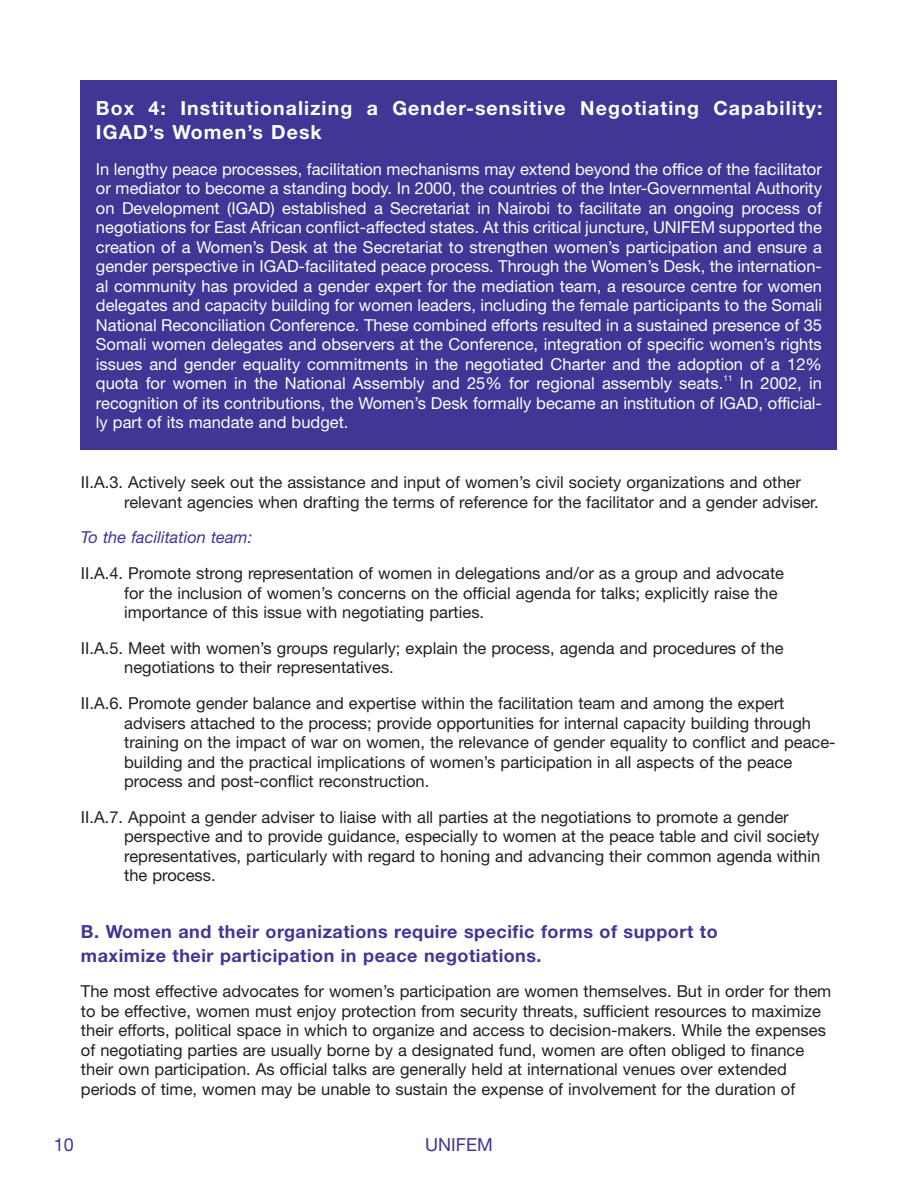
<style>
.page{position:relative;width:918px;height:1188px;background:#fff}
.page>*{position:absolute;margin:0;border:0;box-sizing:border-box;transform-origin:0 0}
.t1{font:700 19.5px/24px "Helvetica Neue";letter-spacing:.055em;color:#fff}
.t2{font:700 18px/24px "Helvetica Neue";letter-spacing:.03em;color:#413695}
.t3{font:18px "Helvetica Neue";color:#413695}
.t4{font:16.5px/19.5px "Helvetica Neue";color:#231f20}
.t5{font:16.5px/19.5px "Helvetica Neue";color:#fff;text-align:justify}
.t6{font:italic 16.5px "Helvetica Neue";color:#413695}
.t7{font:8.25px "Helvetica Neue";color:#fff}
</style>
<div class="page">
<div style="left:80px;top:80px;width:757px;height:370px;background:#413695"></div>
<p class="t1" style="left:96px;top:96px;width:728px">Box 4: Institutionalizing a Gender-sensitive Negotiating Capability:<br>IGAD’s Women’s Desk</p>
<p class="t5" style="left:96px;top:159px;width:728px">In lengthy peace processes, facilitation mechanisms may extend beyond the office of the facilitator or mediator to become a standing body. In 2000, the countries of the Inter-Governmental Authority on Development (IGAD) established a Secretariat in Nairobi to facilitate an ongoing process of negotiations for East African conflict-affected states. At this critical juncture, UNIFEM supported the creation of a Women’s Desk at the Secretariat to strengthen women’s participation and ensure a gender perspective in IGAD-facilitated peace process. Through the Women’s Desk, the internation&shy;al community has provided a gender expert for the mediation team, a resource centre for women delegates and capacity building for women leaders, including the female participants to the Somali National Reconciliation Conference. These combined efforts resulted in a sustained presence of 35<br>Somali women delegates and observers at the Conference, integration of specific women’s rights issues and gender equality commitments in the negotiated Charter and the adoption of a 12% quota for women in the National Assembly and 25% for regional assembly seats.</p>
<p class="t7" style="left:723px;top:373px;width:11px">11</p>
<p class="t5" style="left:96px;top:373px;width:728px;text-indent:644px">In 2002, in recognition of its contributions, the Women’s Desk formally became an institution of IGAD, official&shy;ly part of its mandate and budget.</p>
<p class="t4" style="left:124px;top:472px;width:696px;text-indent:-43px">II.A.3. Actively seek out the assistance and input of women’s civil society organizations and other relevant agencies when drafting the terms of reference for the facilitator and a gender adviser.</p>
<p class="t6" style="left:81px;top:528px;width:173px">To the facilitation team:</p>
<p class="t4" style="left:124px;top:563px;width:661px;text-indent:-43px">II.A.4. Promote strong representation of women in delegations and/or as a group and advocate for the inclusion of women’s concerns on the official agenda for talks; explicitly raise the importance of this issue with negotiating parties.</p>
<p class="t4" style="left:124px;top:638px;width:661px;text-indent:-43px">II.A.5. Meet with women’s groups regularly; explain the process, agenda and procedures of the negotiations to their representatives.</p>
<p class="t4" style="left:124px;top:693px;width:713px;text-indent:-43px">II.A.6. Promote gender balance and expertise within the facilitation team and among the expert advisers attached to the process; provide opportunities for internal capacity building through training on the impact of war on women, the relevance of gender equality to conflict and peace&shy;building and the practical implications of women’s participation in all aspects of the peace process and post-conflict reconstruction.</p>
<p class="t4" style="left:124px;top:807px;width:698px;text-indent:-43px">II.A.7. Appoint a gender adviser to liaise with all parties at the negotiations to promote a gender perspective and to provide guidance, especially to women at the peace table and civil society representatives, particularly with regard to honing and advancing their common agenda within the process.</p>
<p class="t2" style="left:81px;top:919px;width:638px">B. Women and their organizations require specific forms of support to maximize their participation in peace negotiations.</p>
<p class="t4" style="left:81px;top:981px;width:752px">The most effective advocates for women’s participation are women themselves. But in order for them to be effective, women must enjoy protection from security threats, sufficient resources to maximize their efforts, political space in which to organize and access to decision-makers. While the expenses of negotiating parties are usually borne by a designated fund, women are often obliged to finance their own participation. As official talks are generally held at international venues over extended periods of time, women may be unable to sustain the expense of involvement for the duration of</p>
<p class="t3" style="left:54px;top:1134px;width:22px">10</p>
<p class="t3" style="left:425px;top:1134px;width:69px">UNIFEM</p>
</div>
